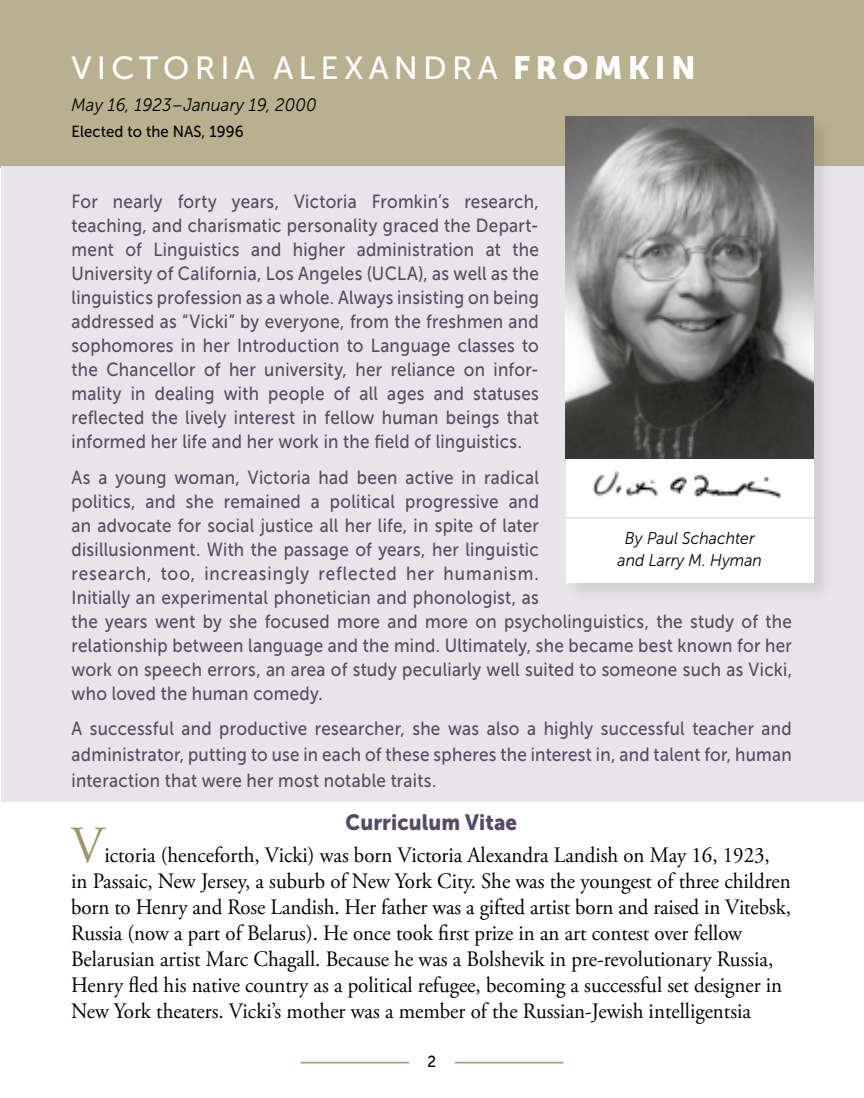
<style>
.page{position:relative;width:864px;height:1098px;background:#fff}
.page>*{position:absolute;margin:0;border:0;box-sizing:border-box;transform-origin:0 0}
.t1{font:52px "Adobe Garamond Pro";color:#a09569;scale:.95 1}
.t2{font:32px "Museo Sans 500";letter-spacing:.16em;color:#fff}
.t3{font:32px "Museo Sans 900";letter-spacing:.16em;color:#fff}
.t4{font:22px/26px "Adobe Garamond Pro";color:#000001;scale:.95 1}
.t5{font:22px "Museo Sans 900";letter-spacing:.005em;color:#584a65;scale:.93 1}
.t6{font:19px/24px "Museo Sans 500";letter-spacing:.015em;color:#584a65;text-align:justify;scale:.9 1}
.t7{font:italic 18px "Museo Sans 300";letter-spacing:.005em;color:#000001;scale:.93 1}
.t8{font:italic 17px/22px "Museo Sans 300";color:#000001;text-align:center;scale:.93 1}
.t9{font:16px "Museo Sans 500";letter-spacing:.005em;color:#000001;scale:.93 1}
.t10{font:16px "Museo Sans 500";letter-spacing:.005em;color:#000001;scale:.95 1}
</style>
<div class="page">
<hr style="left:301px;top:1062px;width:262px;height:1px;background:#a09569">
<hr style="left:301px;top:1063px;width:262px;height:1px;background:#a09569">
<div style="left:409px;top:1055px;width:45px;height:27px;background:#fff"></div>
<div style="left:0;top:0;width:864px;height:167px;background:#b9b08f"></div>
<div style="left:1px;top:166px;width:863px;height:636px;background:#e8e5ea"></div>
<div style="left:564px;top:115px;width:270px;height:488px;background:#000001;opacity:.1"></div>
<div style="left:566px;top:117px;width:248px;height:466px;background:#fff"></div>
<img style="left:566px;top:116px;width:248px;height:343px">
<img style="left:592px;top:470px;width:189px;height:29px">
<hr style="left:566px;top:518px;width:248px;height:1px;background:#d3ced6">
<h2 class="t2" style="left:72px;top:51px;width:377px">VICTORIA Al exandra</h2>
<h2 class="t3" style="left:513px;top:50px;width:184px">FROMKIN</h2>
<p class="t7" style="left:72px;top:95px;width:265px">May 16, 1923–January 19, 2000</p>
<p class="t9" style="left:72px;top:123px;width:186px">Elected to the NAS, 1996</p>
<p class="t6" style="left:72px;top:190px;width:521px">For nearly forty years, Victoria Fromkin’s research, teaching, and charismatic personality graced the Depart&shy;ment of Linguistics and higher administration at the University of California, Los Angeles (UCLA), as well as the linguistics profession as a whole. Always insisting on being addressed as “Vicki” by everyone, from the freshmen and sophomores in her Introduction to Language classes to the Chancellor of her university, her reliance on infor&shy;mality in dealing with people of all ages and statuses reflected the lively interest in fellow human beings that informed her life and her work in the field of linguistics.</p>
<p class="t6" style="left:72px;top:465px;width:802px;text-align:left">As a young woman, Victoria had been active in radical<br>politics, and she remained a political progressive and<br>an advocate for social justice all her life, in spite of later<br>disillusionment. With the passage of years, her linguistic<br>research, too, increasingly reflected her humanism.<br>Initially an experimental phonetician and phonologist, as<br>the years went by she focused more and more on psycholinguistics, the study of the relationship between language and the mind. Ultimately, she became best known for her work on speech errors, an area of study peculiarly well suited to someone such as Vicki, who loved the human comedy.</p>
<p class="t6" style="left:72px;top:716px;width:802px;line-height:26px">A successful and productive researcher, she was also a highly successful teacher and administrator, putting to use in each of these spheres the interest in, and talent for, human interaction that were her most notable traits.</p>
<p class="t8" style="left:618px;top:527px;width:157px">By Paul Schachter and Larry M. Hyman</p>
<p class="t5" style="left:346px;top:810px;width:186px">Curriculum Vitae</p>
<h1 class="t1" style="left:71px;top:814px;width:37px">V</h1>
<p class="t4" style="left:71px;top:842px;width:759px;text-indent:33px">ictoria (henceforth, Vicki) was born Victoria Alexandra Landish on May 16, 1923, in Passaic, New Jersey, a suburb of New York City. She was the youngest of three children born to Henry and Rose Landish. Her father was a gifted artist born and raised in Vitebsk, Russia (now a part of Belarus). He once took first prize in an art contest over fellow Belarusian artist Marc Chagall. Because he was a Bolshevik in pre-revolutionary Russia, Henry fled his native country as a political refugee, becoming a successful set designer in New York theaters. Vicki’s mother was a member of the Russian-Jewish intelligentsia</p>
<p class="t10" style="left:427px;top:1052px;width:11px">2</p>
</div>
